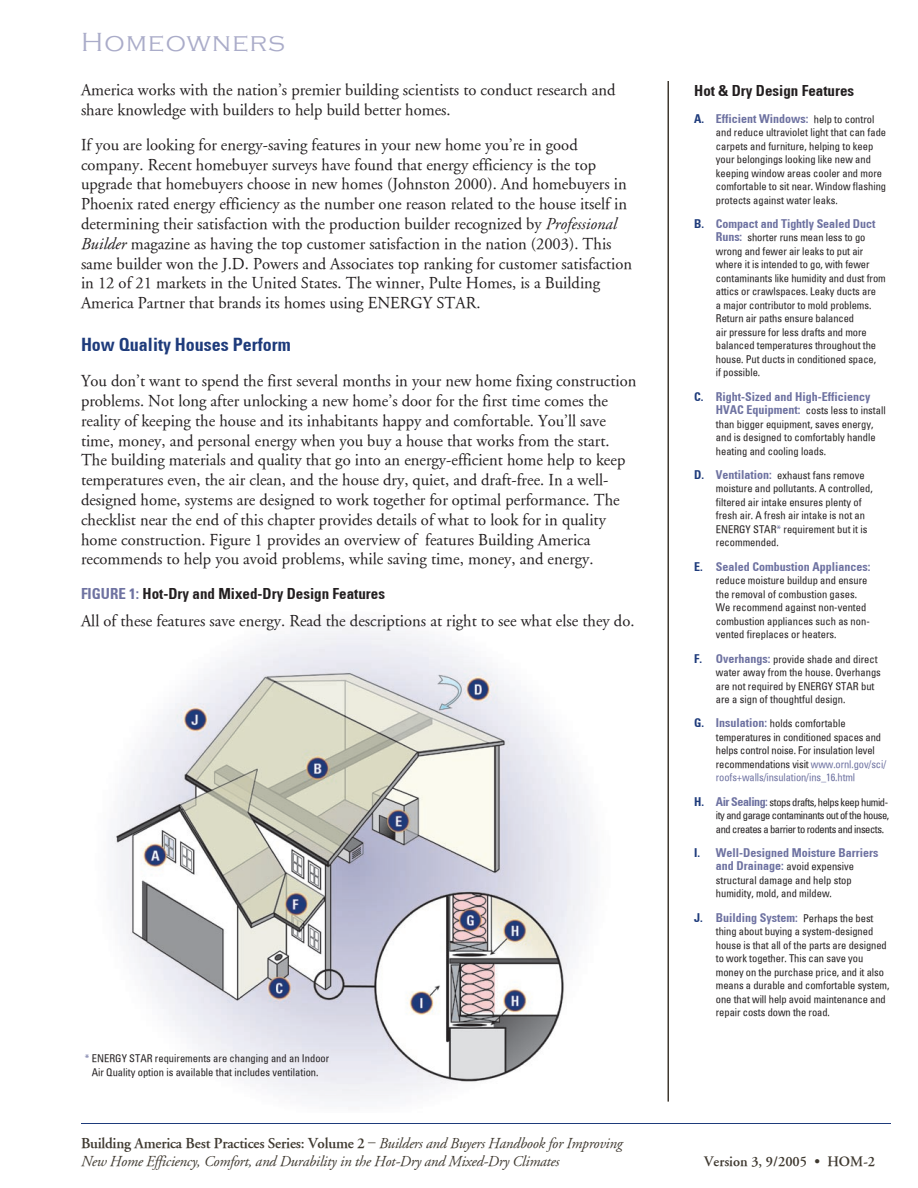
<style>
.page{position:relative;width:918px;height:1188px;background:#fff}
.page>*{position:absolute;margin:0;border:0;box-sizing:border-box;transform-origin:0 0}
.t1{font:300 27px "Copperplate Gothic";letter-spacing:.05em;color:#aaacc9}
.Header_I{font:700 condensed 18px "Univers";color:#1e3b7b}
.Body{font:16.5px/19.8px "Adobe Garamond";color:#231f20}
.t2{font:italic 15px/18px "Adobe Garamond";letter-spacing:-.015em;color:#3f3930}
.Body-2{font:700 condensed 15px "Univers";color:#231f20}
.t3{font:600 14.25px "Adobe Garamond";color:#3f3930}
.Bullet{font:700 condensed 12px "Univers";color:#6e72a1}
.Bullet-2{font:10.5px/13.5px "Univers Condensed";color:#231f20}
.s1{font-style:italic}
.s2{color:#6e72a1}
.s3{font-weight:600;font-style:normal}
.s4{font-style:normal}
.s5{color:#1e3b7b}
.s6{font-family:"Univers Condensed";font-weight:400;font-stretch:normal;font-size:10.5px;color:#231f20}
.s7{font-family:"Univers";font-weight:700;font-stretch:condensed;font-size:12px;color:#6e72a1}
.s8{font-family:"Univers";font-weight:700;font-stretch:condensed;font-size:12px;color:#1e3b7b}
</style>
<div class="page">
<hr style="left:668px;top:81px;width:1px;height:1021px;background:#3f3930">
<hr style="left:81px;top:1123px;width:810px;height:1px;background:#1e3b7b">
<img style="left:112px;top:627px;width:476px;height:474px">
<p class="t1" style="left:81px;top:28px;width:205px">Homeowners</p>
<p class="Body" style="left:81px;top:80px;width:536px">America works with the nation’s premier building scientists to conduct research and share knowledge with builders to help build better homes.</p>
<p class="Body" style="left:81px;top:135px;width:553px">If you are looking for energy-saving features in your new home you’re in good company. Recent homebuyer surveys have found that energy efficiency is the top upgrade that homebuyers choose in new homes (Johnston 2000). And homebuyers in Phoenix rated energy efficiency as the number one reason related to the house itself in determining their satisfaction with the production builder recognized by <span class="s1">Professional Builder</span> magazine as having the top customer satisfaction in the nation (2003). This same builder won the J.D. Powers and Associates top ranking for customer satisfaction in 12 of 21 markets in the United States. The winner, Pulte Homes, is a Building America Partner that brands its homes using ENERGY STAR.</p>
<p class="Header_I" style="left:81px;top:334px;width:211px">How Quality Houses Perform</p>
<p class="Body" style="left:81px;top:372px;width:557px">You don’t want to spend the first several months in your new home fixing construction problems. Not long after unlocking a new home’s door for the first time comes the reality of keeping the house and its inhabitants happy and comfortable. You’ll save time, money, and personal energy when you buy a house that works from the start.<br>The building materials and quality that go into an energy-efficient home help to keep temperatures even, the air clean, and the house dry, quiet, and draft-free. In a well&shy;designed home, systems are designed to work together for optimal performance. The checklist near the end of this chapter provides details of what to look for in quality home construction. Figure 1 provides an overview of features Building America recommends to help you avoid problems, while saving time, money, and energy.</p>
<p class="Body-2" style="left:81px;top:585px;width:306px"><span class="s2">FIGURE 1:</span> Hot-Dry and Mixed-Dry Design Features</p>
<p class="Body" style="left:81px;top:611px;width:555px">All of these features save energy. Read the descriptions at right to see what else they do.</p>
<p class="Bullet-2" style="left:85px;top:1052px;width:246px;text-align:center"><span class="s2">*</span> ENERGY STAR requirements are changing and an Indoor<br>Air Quality option is available that includes ventilation.</p>
<p class="t2" style="left:81px;top:1135px;width:543px"><span class="s3">Building America Best Practices Series: Volume 2</span> <span class="s4">–</span> Builders and Buyers Handbook for Improving<br>New Home Efficiency, Comfort, and Durability in the Hot-Dry and Mixed-Dry Climates</p>
<p class="Body-2" style="left:694px;top:81px;width:161px">Hot &amp; Dry Design Features</p>
<p class="Bullet" style="left:694px;top:111px;width:182px"><span class="s5">A.</span> Efficient Windows: <span class="s6">help to control</span></p>
<p class="Bullet-2" style="left:716px;top:125px;width:172px">and reduce ultraviolet light that can fade carpets and furniture, helping to keep your belongings looking like new and keeping window areas cooler and more comfortable to sit near. Window flashing protects against water leaks.</p>
<p class="Bullet" style="left:694px;top:216px;width:183px"><span class="s5">B.</span> Compact and Tightly Sealed Duct</p>
<p class="Bullet-2" style="left:716px;top:231px;width:171px"><span class="s7">Runs:</span> shorter runs mean less to go wrong and fewer air leaks to put air where it is intended to go, with fewer contaminants like humidity and dust from attics or crawlspaces. Leaky ducts are<br>a major contributor to mold problems.<br>Return air paths ensure balanced<br>air pressure for less drafts and more balanced temperatures throughout the house. Put ducts in conditioned space,<br>if possible.</p>
<p class="Bullet" style="left:694px;top:389px;width:178px"><span class="s5">C.</span> Right-Sized and High-Efficiency</p>
<p class="Bullet-2" style="left:716px;top:404px;width:171px"><span class="s7">HVAC Equipment:</span> costs less to install than bigger equipment, saves energy, and is designed to comfortably handle heating and cooling loads.</p>
<p class="Bullet-2" style="left:716px;top:468px;width:158px;text-indent:-22px"><span class="s8">D.</span> <span class="s7">Ventilation:</span> exhaust fans remove moisture and pollutants. A controlled, filtered air intake ensures plenty of fresh air. A fresh air intake is not an ENERGY STAR<span class="s2">*</span> requirement but it is recommended.</p>
<p class="Bullet" style="left:694px;top:559px;width:178px"><span class="s5">E.</span> Sealed Combustion Appliances:</p>
<p class="Bullet-2" style="left:716px;top:574px;width:155px">reduce moisture buildup and ensure the removal of combustion gases.<br>We recommend against non-vented combustion appliances such as non&shy;vented fireplaces or heaters.</p>
<p class="Bullet-2" style="left:716px;top:652px;width:167px;text-indent:-22px"><span class="s8">F.</span> <span class="s7">Overhangs:</span> provide shade and direct water away from the house. Overhangs are not required by ENERGY STAR but are a sign of thoughtful design.</p>
<p class="Bullet-2" style="left:716px;top:717px;width:172px;text-indent:-22px"><span class="s8">G.</span> <span class="s7">Insulation:</span> holds comfortable temperatures in conditioned spaces and helps control noise. For insulation level recommendations visit <span class="s2">www.ornl.gov/sci/ roofs+walls/insulation/ins_16.html</span></p>
<p class="Bullet-2" style="left:716px;top:795px;width:175px;text-align:justify;text-indent:-22px"><span class="s8">H.</span> <span class="s7">Air Sealing:</span> stops drafts, helps keep humid&shy;ity and garage contaminants out of the house, and creates a barrier to rodents and insects.</p>
<p class="Bullet" style="left:694px;top:845px;width:186px"><span class="s5">I.</span> Well-Designed Moisture Barriers</p>
<p class="Bullet-2" style="left:716px;top:860px;width:140px"><span class="s7">and Drainage:</span> avoid expensive structural damage and help stop humidity, mold, and mildew.</p>
<p class="Bullet" style="left:694px;top:910px;width:181px"><span class="s5">J.</span> Building System: <span class="s6">Perhaps the best</span></p>
<p class="Bullet-2" style="left:716px;top:925px;width:175px">thing about buying a system-designed house is that all of the parts are designed to work together. This can save you money on the purchase price, and it also means a durable and comfortable system, one that will help avoid maintenance and repair costs down the road.</p>
<p class="t3" style="left:704px;top:1154px;width:172px">Version 3, 9/2005 • HOM-2</p>
</div>
